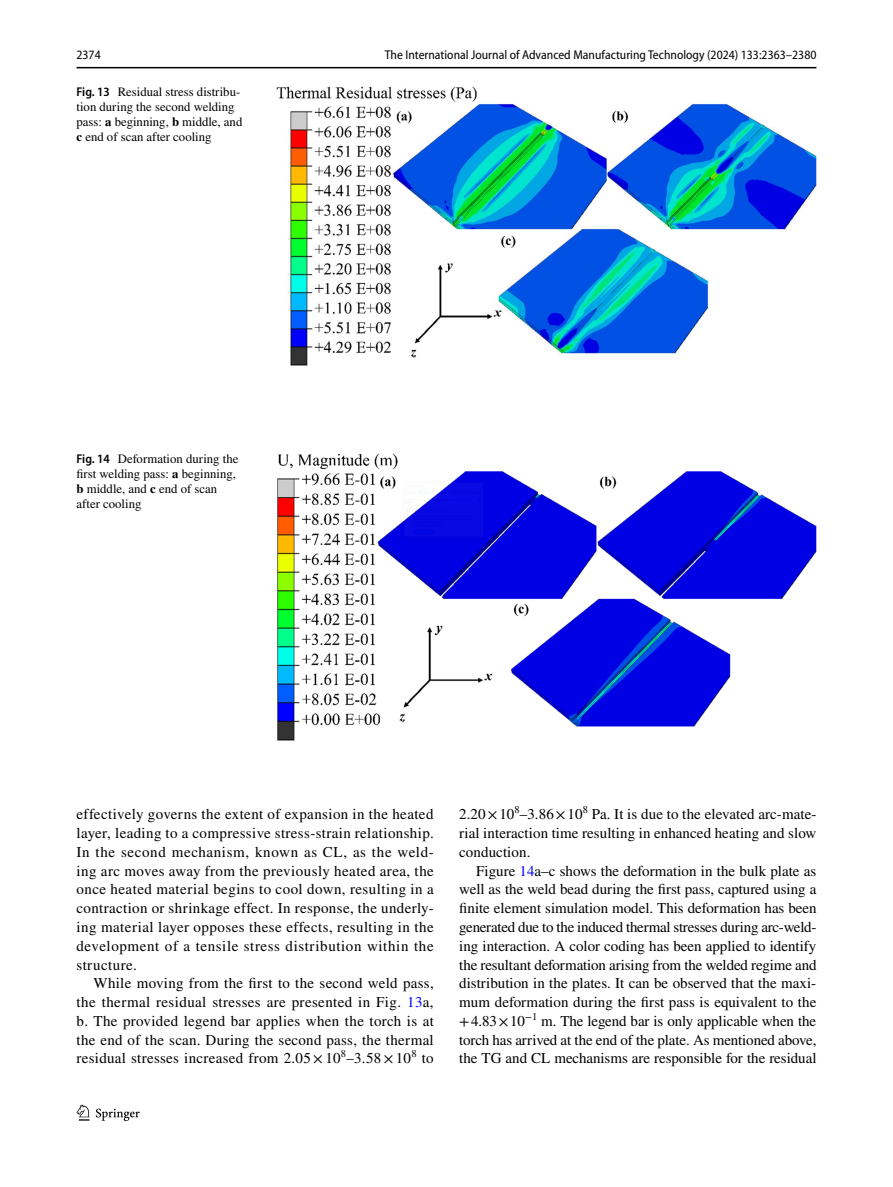
<style>
.page{position:relative;width:893px;height:1187px;background:#fff}
.page>*{position:absolute;margin:0;border:0;box-sizing:border-box;transform-origin:0 0}
.t1{font:15px/18.8px "STIX";letter-spacing:.01em;color:#000;text-align:justify}
.t2{font:12.75px/15px "STIX";color:#000}
.t3{font:semi-condensed 12.75px "Myriad Pro";color:#000}
.s1{font-family:"Myriad Pro";font-weight:600;font-stretch:semi-condensed}
.s2{font-weight:700}
.s3{color:#00f}
</style>
<div class="page">
<hr style="left:77px;top:67px;width:739px;height:1px;background:#000">
<svg style="left:77px;top:1104px;width:12px;height:16px"></svg>
<svg style="left:96px;top:1108px;width:44px;height:12px"></svg>
<img style="left:276px;top:87px;width:540px;height:279px">
<img style="left:277px;top:453px;width:539px;height:288px">
<p class="t3" style="left:77px;top:48px;width:26px">2374</p>
<p class="t3" style="left:385px;top:48px;width:433px">The International Journal of Advanced Manufacturing Technology (2024) 133:2363–2380</p>
<p class="t2" style="left:77px;top:85px;width:167px"><span class="s1">Fig. 13</span> Residual stress distribu&shy;tion during the second welding pass: <span class="s2">a</span> beginning, <span class="s2">b</span> middle, and <span class="s2">c</span> end of scan after cooling</p>
<p class="t2" style="left:77px;top:451px;width:163px"><span class="s1">Fig. 14</span> Deformation during the first welding pass: <span class="s2">a</span> beginning, <span class="s2">b</span> middle, and <span class="s2">c</span> end of scan after cooling</p>
<p class="t1" style="left:77px;top:806px;width:359px">effectively governs the extent of expansion in the heated layer, leading to a compressive stress-strain relationship.<br>In the second mechanism, known as CL, as the weld&shy;ing arc moves away from the previously heated area, the once heated material begins to cool down, resulting in a contraction or shrinkage effect. In response, the underly&shy;ing material layer opposes these effects, resulting in the development of a tensile stress distribution within the structure.</p>
<p class="t1" style="left:77px;top:974px;width:359px;text-indent:17px">While moving from the first to the second weld pass, the thermal residual stresses are presented in Fig. <span class="s3">13</span>a, b. The provided legend bar applies when the torch is at the end of the scan. During the second pass, the thermal residual stresses increased from 2.05× -10<sup>8</sup>–3.58 × -10<sup>8</sup> to</p>
<p class="t1" style="left:459px;top:806px;width:359px">2.20× -10<sup>8</sup>–3.86× -10<sup>8</sup> Pa. It is due to the elevated arc-mate&shy;rial interaction time resulting in enhanced heating and slow conduction.</p>
<p class="t1" style="left:459px;top:862px;width:359px;text-indent:17px">Figure <span class="s3">14</span>a–c shows the deformation in the bulk plate as well as the weld bead during the first pass, captured using a finite element simulation model. This deformation has been generated due to the induced thermal stresses during arc-weld&shy;ing interaction. A color coding has been applied to identify the resultant deformation arising from the welded regime and distribution in the plates. It can be observed that the maxi&shy;mum deformation during the first pass is equivalent to the +4.83× -10<sup>−1</sup> m. The legend bar is only applicable when the torch has arrived at the end of the plate. As mentioned above, the TG and CL mechanisms are responsible for the residual</p>
</div>
